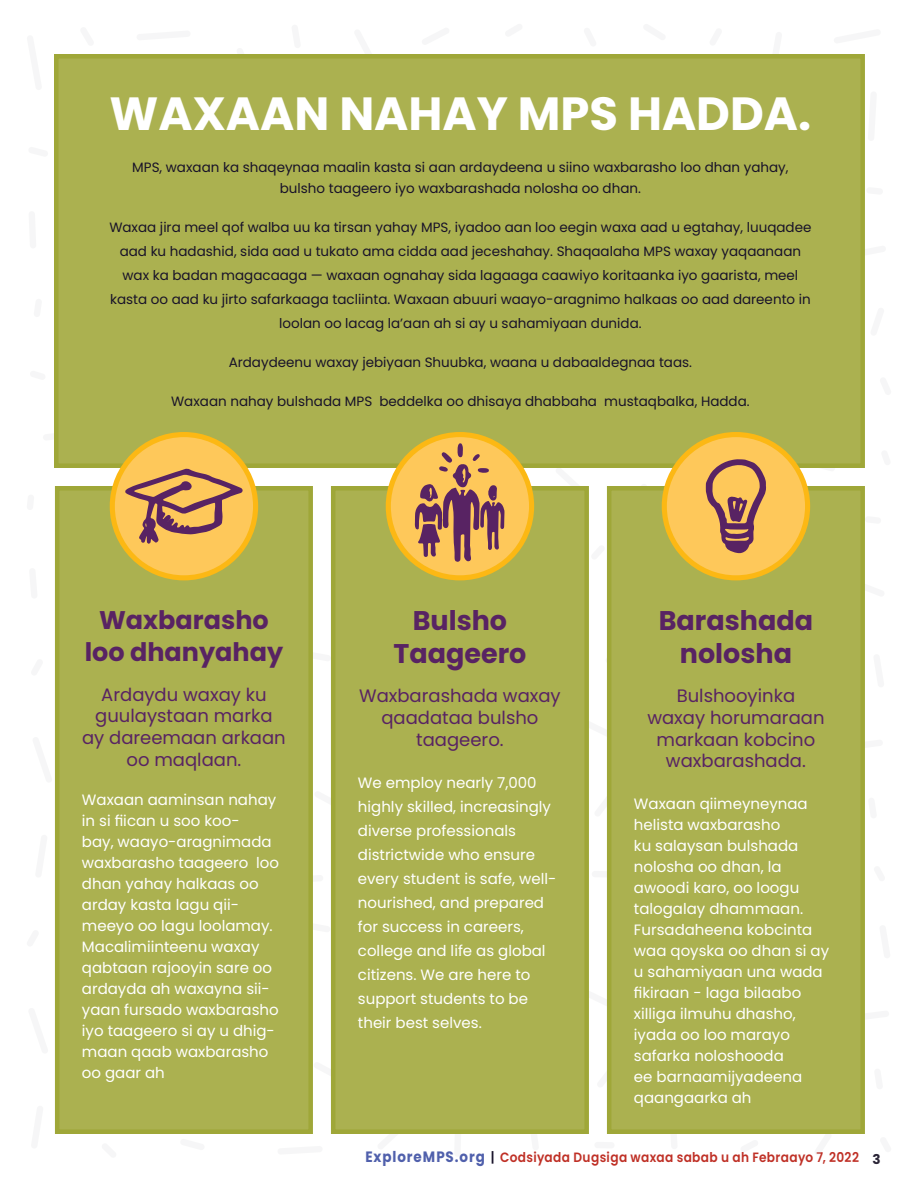
<style>
.page{position:relative;width:918px;height:1188px;background:#fff}
.page>*{position:absolute;margin:0;border:0;box-sizing:border-box;transform-origin:0 0}
.t1{font:700 46.5px "Poppins";color:#fff}
.t2{font:700 27px/32.4px "Poppins";color:#582363;text-align:center}
.t3{font:700 25.5px/32.4px "Poppins";color:#582363;text-align:center}
.t4{font:18px/21.6px "Poppins";color:#582363;text-align:center}
.t5{font:15px/21px "Poppins";color:#fff}
.t6{font:13.5px/24px "Poppins";color:#181229;text-align:center}
.t7{font:600 13.5px "Poppins";letter-spacing:.03em;color:#bf3026;scale:.9 1}
.s1{font-weight:700;font-size:15px;color:#5060ac}
.s2{color:#181229}
.s3{font-weight:700;color:#2b2537}
</style>
<div class="page">
<svg style="left:330px;top:1062px;width:1px;height:28px"></svg>
<svg style="left:606px;top:988px;width:1px;height:22px"></svg>
<svg style="left:606px;top:1065px;width:1px;height:23px"></svg>
<div style="left:594px;top:1142px;width:21px;height:6px;background:#f6f6f7;border-radius:3px"></div>
<svg style="left:606px;top:633px;width:1px;height:31px"></svg>
<svg style="left:330px;top:791px;width:1px;height:28px"></svg>
<svg style="left:606px;top:717px;width:1px;height:22px"></svg>
<svg style="left:606px;top:794px;width:1px;height:23px"></svg>
<div style="left:592px;top:871px;width:20px;height:7px;background:#f6f6f7;border-radius:3px"></div>
<div style="left:54px;top:54px;width:811px;height:414px;background:#abb150;border:4px solid #9fa738"></div>
<div style="left:55px;top:486px;width:258px;height:648px;background:#abb150;border:4px solid #9fa738"></div>
<div style="left:331px;top:486px;width:258px;height:648px;background:#abb150;border:4px solid #9fa738"></div>
<div style="left:607px;top:486px;width:258px;height:648px;background:#abb150;border:4px solid #9fa738"></div>
<div style="left:112px;top:435px;width:144px;height:143px;background:#fec85a;border-radius:50%"></div>
<div style="left:110px;top:432px;width:148px;height:148px;border:5px solid #fcb814;border-radius:50%"></div>
<svg style="left:388px;top:435px;width:144px;height:143px;fill:#fec85a"></svg>
<div style="left:386px;top:432px;width:148px;height:148px;border:5px solid #fcb814;border-radius:50%"></div>
<div style="left:664px;top:435px;width:144px;height:143px;background:#fec85a;border-radius:50%"></div>
<div style="left:662px;top:432px;width:148px;height:148px;border:5px solid #fcb814;border-radius:50%"></div>
<svg style="left:125px;top:437px;width:123px;height:107px"></svg>
<svg style="left:415px;top:443px;width:114px;height:119px"></svg>
<svg style="left:693px;top:444px;width:73px;height:109px"></svg>
<p class="t1" style="left:110px;top:87px;width:703px">WAXAAN NAHAY MPS HADDA.</p>
<p class="t6" style="left:132px;top:157px;width:658px;line-height:21px">MPS, waxaan ka shaqeynaa maalin kasta si aan ardaydeena u siino waxbarasho loo dhan yahay, bulsho taageero iyo waxbarashada nolosha oo dhan.</p>
<p class="t6" style="left:109px;top:215px;width:704px">Waxaa jira meel qof walba uu ka tirsan yahay MPS, iyadoo aan loo eegin waxa aad u egtahay, luuqadee aad ku hadashid, sida aad u tukato ama cidda aad jeceshahay. Shaqaalaha MPS waxay yaqaanaan wax ka badan magacaaga — waxaan ognahay sida lagaaga caawiyo koritaanka iyo gaarista, meel kasta oo aad ku jirto safarkaaga tacliinta. Waxaan abuuri waayo-aragnimo halkaas oo aad dareento in loolan oo lacag la’aan ah si ay u sahamiyaan dunida.</p>
<p class="t6" style="left:229px;top:350px;width:465px">Ardaydeenu waxay jebiyaan Shuubka, waana u dabaaldegnaa taas.</p>
<p class="t6" style="left:171px;top:389px;width:580px">Waxaan nahay bulshada MPS beddelka oo dhisaya dhabbaha mustaqbalka, Hadda.</p>
<p class="t3" style="left:85px;top:604px;width:200px">Waxbarasho loo dhanyahay</p>
<p class="t4" style="left:82px;top:684px;width:205px">Ardaydu waxay ku guulaystaan marka ay dareemaan arkaan oo maqlaan.</p>
<p class="t5" style="left:82px;top:789px;width:199px">Waxaan aaminsan nahay in si fiican u soo koo-<br>bay, waayo-aragnimada waxbarasho taageero loo dhan yahay halkaas oo arday kasta lagu qii&shy;meeyo oo lagu loolamay.<br>Macalimiinteenu waxay qabtaan rajooyin sare oo ardayda ah waxayna sii&shy;yaan fursado waxbarasho iyo taageero si ay u dhig&shy;maan qaab waxbarasho oo gaar ah</p>
<p class="t2" style="left:393px;top:605px;width:134px">Bulsho<br>Taageero</p>
<p class="t4" style="left:359px;top:685px;width:203px">Waxbarashada waxay qaadataa bulsho taageero.</p>
<p class="t5" style="left:358px;top:770px;width:200px;line-height:24px">We employ nearly 7,000 highly skilled, increasingly diverse professionals districtwide who ensure every student is safe, well&shy;nourished, and prepared for success in careers, college and life as global citizens. We are here to support students to be their best selves.</p>
<p class="t2" style="left:659px;top:605px;width:156px">Barashada nolosha</p>
<p class="t4" style="left:647px;top:685px;width:179px">Bulshooyinka waxay horumaraan markaan kobcino waxbarashada.</p>
<p class="t5" style="left:634px;top:794px;width:197px">Waxaan qiimeyneynaa helista waxbarasho<br>ku salaysan bulshada nolosha oo dhan, la awoodi karo, oo loogu talogalay dhammaan.<br>Fursadaheena kobcinta waa qoyska oo dhan si ay u sahamiyaan una wada fikiraan - laga bilaabo xilliga ilmuhu dhasho, iyada oo loo marayo safarka noloshooda<br>ee barnaamijyadeena qaangaarka ah</p>
<p class="t7" style="left:365px;top:1149px;width:574px"><span class="s1">ExploreMPS.org</span> <span class="s2">|</span> Codsiyada Dugsiga waxaa sabab u ah Febraayo 7, 2022 <span class="s3">3</span></p>
</div>
